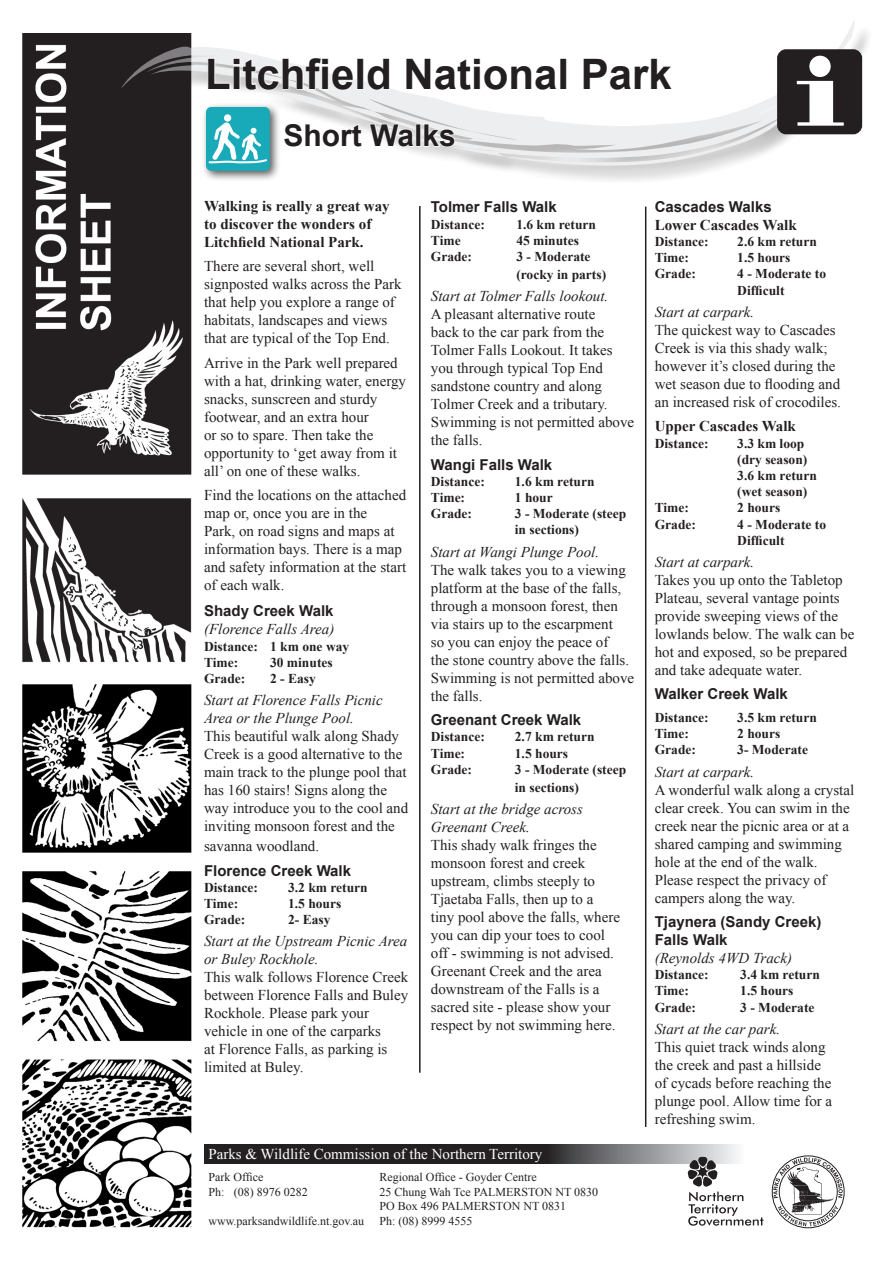
<style>
.page{position:relative;width:893px;height:1263px;background:#fff}
.page>*{position:absolute;margin:0;border:0;box-sizing:border-box;transform-origin:0 0}
.t1{font:700 42px "Arial";color:#231f20}
.t2{font:700 30px "Arial";color:#231f20}
.t3{font:15px/18px "Times New Roman";color:#231f20}
.t4{font:italic 15px/18px "Times New Roman";color:#231f20}
.t5{font:700 15px/18px "Arial";color:#231f20}
.t6{font:700 15px/18px "Times New Roman";color:#231f20}
.t7{font:15px "Times New Roman";color:#fff}
.t8{font:700 13.5px/16.2px "Times New Roman";color:#231f20}
.t9{font:12px/14.4px "Times New Roman";color:#231f20}
</style>
<div class="page">
<img style="left:22px;top:33px;width:170px;height:1194px">
<hr style="left:419px;top:206px;width:2px;height:867px;background:#231f20">
<hr style="left:645px;top:207px;width:1px;height:920px;background:#231f20">
<div style="left:125px;top:24px;width:748px;height:160px;background:#231f20;opacity:.65"></div>
<svg style="left:121px;top:21px;width:735px;height:137px"></svg>
<svg style="left:204px;top:1145px;width:615px;height:18px;background:#575557"></svg>
<svg style="left:773px;top:1157px;width:70px;height:69px"></svg>
<svg style="left:688px;top:1157px;width:75px;height:69px"></svg>
<div style="left:201px;top:102px;width:80px;height:80px;background:#231f20;opacity:.75"></div>
<svg style="left:206px;top:49px;width:656px;height:122px"></svg>
<h1 class="t1" style="left:205px;top:46px;width:468px">Litchfield National Park</h1>
<h2 class="t2" style="left:284px;top:115px;width:174px">Short Walks</h2>
<p class="t6" style="left:204px;top:197px;width:187px">Walking is really a great way to discover the wonders of<br>Litchfield National Park.</p>
<p class="t3" style="left:204px;top:257px;width:199px">There are several short, well signposted walks across the Park that help you explore a range of habitats, landscapes and views that are typical of the Top End.</p>
<p class="t3" style="left:204px;top:354px;width:203px">Arrive in the Park well prepared with a hat, drinking water, energy snacks, sunscreen and sturdy footwear, and an extra hour<br>or so to spare. Then take the opportunity to ‘get away from it all’ on one of these walks.</p>
<p class="t3" style="left:204px;top:486px;width:204px">Find the locations on the attached map or, once you are in the<br>Park, on road signs and maps at information bays. There is a map and safety information at the start of each walk.</p>
<p class="t5" style="left:204px;top:603px;width:131px">Shady Creek Walk</p>
<p class="t4" style="left:204px;top:620px;width:132px">(Florence Falls Area)</p>
<p class="t8" style="left:204px;top:638px;width:147px">Distance: 1 km one way<br>Time:</p>
<p class="t8" style="left:270px;top:654px;width:64px">30 minutes</p>
<p class="t8" style="left:204px;top:670px;width:43px">Grade:</p>
<p class="t8" style="left:270px;top:670px;width:47px">2 - Easy</p>
<p class="t4" style="left:204px;top:691px;width:180px">Start at Florence Falls Picnic<br>Area or the Plunge Pool.</p>
<p class="t3" style="left:204px;top:727px;width:206px">This beautiful walk along Shady<br>Creek is a good alternative to the main track to the plunge pool that has 160 stairs! Signs along the way introduce you to the cool and inviting monsoon forest and the</p>
<p class="t3" style="left:204px;top:837px;width:116px">savanna woodland.</p>
<p class="t5" style="left:204px;top:862px;width:148px">Florence Creek Walk</p>
<p class="t8" style="left:204px;top:879px;width:55px">Distance:</p>
<p class="t8" style="left:288px;top:879px;width:81px">3.2 km return</p>
<p class="t8" style="left:204px;top:895px;width:36px">Time:</p>
<p class="t8" style="left:288px;top:895px;width:55px">1.5 hours</p>
<p class="t8" style="left:204px;top:911px;width:43px">Grade:</p>
<p class="t8" style="left:288px;top:911px;width:44px">2- Easy</p>
<p class="t4" style="left:204px;top:932px;width:205px">Start at the Upstream Picnic Area or Buley Rockhole.</p>
<p class="t3" style="left:204px;top:968px;width:206px">This walk follows Florence Creek between Florence Falls and Buley<br>Rockhole. Please park your vehicle in one of the carparks<br>at Florence Falls, as parking is limited at Buley.</p>
<p class="t5" style="left:431px;top:199px;width:127px">Tolmer Falls Walk</p>
<p class="t8" style="left:431px;top:216px;width:55px">Distance:</p>
<p class="t8" style="left:516px;top:216px;width:81px">1.6 km return</p>
<p class="t8" style="left:431px;top:232px;width:31px">Time</p>
<p class="t8" style="left:516px;top:232px;width:64px">45 minutes</p>
<p class="t8" style="left:431px;top:248px;width:43px">Grade:</p>
<p class="t8" style="left:516px;top:247px;width:91px;line-height:18px">3 - Moderate (rocky in parts)</p>
<p class="t4" style="left:431px;top:287px;width:179px">Start at Tolmer Falls lookout.</p>
<p class="t3" style="left:431px;top:305px;width:205px">A pleasant alternative route<br>back to the car park from the<br>Tolmer Falls Lookout. It takes you through typical Top End sandstone country and along<br>Tolmer Creek and a tributary.<br>Swimming is not permitted above the falls.</p>
<p class="t5" style="left:431px;top:456px;width:123px">Wangi Falls Walk</p>
<p class="t8" style="left:431px;top:473px;width:55px">Distance:</p>
<p class="t8" style="left:515px;top:473px;width:81px">1.6 km return</p>
<p class="t8" style="left:431px;top:489px;width:36px">Time:</p>
<p class="t8" style="left:515px;top:489px;width:39px">1 hour</p>
<p class="t8" style="left:431px;top:505px;width:43px">Grade:</p>
<p class="t8" style="left:515px;top:505px;width:113px">3 - Moderate (steep in sections)</p>
<p class="t4" style="left:431px;top:542px;width:170px">Start at Wangi Plunge Pool.</p>
<p class="t3" style="left:431px;top:560px;width:205px">The walk takes you to a viewing platform at the base of the falls, through a monsoon forest, then via stairs up to the escarpment<br>so you can enjoy the peace of<br>the stone country above the falls.<br>Swimming is not permitted above the falls.</p>
<p class="t5" style="left:431px;top:711px;width:152px">Greenant Creek Walk</p>
<p class="t8" style="left:431px;top:728px;width:55px">Distance:</p>
<p class="t8" style="left:515px;top:728px;width:81px">2.7 km return</p>
<p class="t8" style="left:431px;top:744px;width:36px">Time:</p>
<p class="t8" style="left:515px;top:744px;width:55px">1.5 hours</p>
<p class="t8" style="left:431px;top:761px;width:43px">Grade:</p>
<p class="t8" style="left:515px;top:760px;width:113px;line-height:18px">3 - Moderate (steep in sections)</p>
<p class="t4" style="left:431px;top:799px;width:153px">Start at the bridge across<br>Greenant Creek.</p>
<p class="t3" style="left:431px;top:836px;width:191px">This shady walk fringes the monsoon forest and creek upstream, climbs steeply to<br>Tjaetaba Falls, then up to a tiny pool above the falls, where you can dip your toes to cool off - swimming is not advised.<br>Greenant Creek and the area downstream of the Falls is a sacred site - please show your respect by not swimming here.</p>
<p class="t7" style="left:208px;top:1143px;width:336px">Parks &amp; Wildlife Commission of the Northern Territory</p>
<p class="t9" style="left:208px;top:1170px;width:56px">Park Office</p>
<p class="t9" style="left:379px;top:1170px;width:159px">Regional Office - Goyder Centre</p>
<p class="t9" style="left:208px;top:1184px;width:101px">Ph: (08) 8976 0282</p>
<p class="t9" style="left:379px;top:1184px;width:220px">25 Chung Wah Tce PALMERSTON NT 0830<br>PO Box 496 PALMERSTON NT 0831</p>
<p class="t9" style="left:208px;top:1213px;width:157px">www.parksandwildlife.nt.gov.au</p>
<p class="t9" style="left:379px;top:1213px;width:94px">Ph: (08) 8999 4555</p>
<p class="t5" style="left:655px;top:198px;width:118px">Cascades Walks</p>
<p class="t6" style="left:655px;top:215px;width:143px">Lower Cascades Walk</p>
<p class="t8" style="left:655px;top:233px;width:55px">Distance:</p>
<p class="t8" style="left:737px;top:233px;width:81px">2.6 km return</p>
<p class="t8" style="left:655px;top:249px;width:36px">Time:</p>
<p class="t8" style="left:737px;top:249px;width:55px">1.5 hours</p>
<p class="t8" style="left:655px;top:265px;width:43px">Grade:</p>
<p class="t8" style="left:737px;top:265px;width:90px">4 - Moderate to<br>Difficult</p>
<p class="t4" style="left:655px;top:303px;width:101px">Start at carpark.</p>
<p class="t3" style="left:655px;top:321px;width:188px">The quickest way to Cascades<br>Creek is via this shady walk; however it’s closed during the wet season due to flooding and an increased risk of crocodiles.</p>
<p class="t6" style="left:655px;top:417px;width:143px">Upper Cascades Walk</p>
<p class="t8" style="left:655px;top:435px;width:55px">Distance:</p>
<p class="t8" style="left:737px;top:435px;width:81px">3.3 km loop (dry season)<br>3.6 km return (wet season)</p>
<p class="t8" style="left:655px;top:499px;width:36px">Time:</p>
<p class="t8" style="left:737px;top:499px;width:45px">2 hours</p>
<p class="t8" style="left:655px;top:516px;width:43px">Grade:</p>
<p class="t8" style="left:737px;top:516px;width:90px">4 - Moderate to<br>Difficult</p>
<p class="t4" style="left:655px;top:553px;width:101px">Start at carpark.</p>
<p class="t3" style="left:655px;top:571px;width:201px">Takes you up onto the Tabletop<br>Plateau, several vantage points provide sweeping views of the lowlands below. The walk can be hot and exposed, so be prepared and take adequate water.</p>
<p class="t5" style="left:655px;top:685px;width:135px">Walker Creek Walk</p>
<p class="t8" style="left:655px;top:709px;width:55px">Distance:</p>
<p class="t8" style="left:737px;top:709px;width:81px">3.5 km return</p>
<p class="t8" style="left:655px;top:725px;width:36px">Time:</p>
<p class="t8" style="left:737px;top:725px;width:45px">2 hours</p>
<p class="t8" style="left:655px;top:741px;width:43px">Grade:</p>
<p class="t8" style="left:737px;top:741px;width:72px">3- Moderate</p>
<p class="t4" style="left:655px;top:762px;width:101px">Start at carpark.</p>
<p class="t3" style="left:655px;top:780px;width:201px">A wonderful walk along a crystal clear creek. You can swim in the creek near the picnic area or at a shared camping and swimming hole at the end of the walk.<br>Please respect the privacy of campers along the way.</p>
<p class="t5" style="left:655px;top:913px;width:168px">Tjaynera (Sandy Creek)<br>Falls Walk</p>
<p class="t4" style="left:655px;top:949px;width:139px">(Reynolds 4WD Track)</p>
<p class="t8" style="left:655px;top:966px;width:55px">Distance:</p>
<p class="t8" style="left:740px;top:966px;width:81px">3.4 km return</p>
<p class="t8" style="left:655px;top:982px;width:36px">Time:</p>
<p class="t8" style="left:740px;top:982px;width:55px">1.5 hours</p>
<p class="t8" style="left:655px;top:999px;width:43px">Grade:</p>
<p class="t8" style="left:740px;top:999px;width:76px">3 - Moderate</p>
<p class="t4" style="left:655px;top:1019px;width:127px">Start at the car park.</p>
<p class="t3" style="left:655px;top:1037px;width:179px">This quiet track winds along the creek and past a hillside of cycads before reaching the plunge pool. Allow time for a refreshing swim.</p>
</div>
